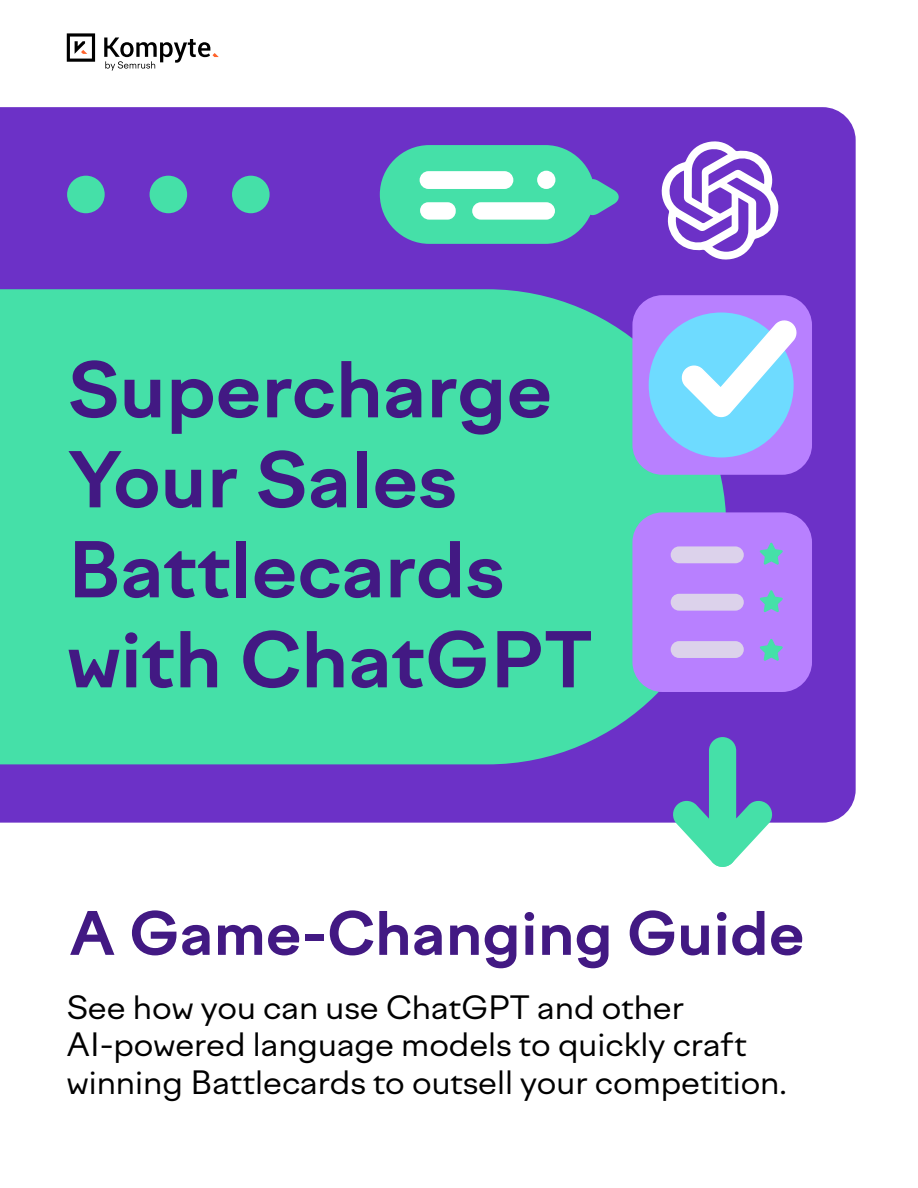
<style>
.page{position:relative;width:918px;height:1188px;background:#fff}
.page>*{position:absolute;margin:0;border:0;box-sizing:border-box;transform-origin:0 0}
.t1{font:700 75px/90px "Factor A";color:#421983;scale:1.05 1}
.t2{font:700 58.5px "Factor A";color:#421983;scale:1.05 1}
.t3{font:31.5px/37.8px "Factor A";color:#000;scale:1.05 1}
</style>
<div class="page">
<div style="left:0;top:107px;width:856px;height:716px;background:#6c31c7"></div>
<div style="left:0;top:289px;width:726px;height:475px;background:#45e0a8"></div>
<div style="left:632px;top:295px;width:180px;height:180px;background:#b880ff;border-radius:30px"></div>
<div style="left:649px;top:313px;width:145px;height:144px;background:#6edbff;border-radius:50%"></div>
<svg style="left:679px;top:318px;width:118px;height:100px"></svg>
<div style="left:632px;top:512px;width:180px;height:180px;background:#b880ff;border-radius:30px"></div>
<div style="left:671px;top:641px;width:73px;height:17px;background:#dcd2eb;border-radius:8px"></div>
<div style="left:671px;top:594px;width:73px;height:17px;background:#dcd2eb;border-radius:8px"></div>
<div style="left:671px;top:546px;width:73px;height:17px;background:#dcd2eb;border-radius:8px"></div>
<svg style="left:760px;top:543px;width:23px;height:22px"></svg>
<svg style="left:760px;top:590px;width:23px;height:22px"></svg>
<svg style="left:760px;top:639px;width:23px;height:22px"></svg>
<svg style="left:655px;top:140px;width:123px;height:121px"></svg>
<div style="left:380px;top:145px;width:215px;height:99px;background:#45e0a8;border-radius:49px"></div>
<div style="left:420px;top:171px;width:93px;height:18px;background:#fff;border-radius:9px"></div>
<div style="left:472px;top:202px;width:83px;height:18px;background:#fff;border-radius:9px"></div>
<svg style="left:420px;top:202px;width:36px;height:18px"></svg>
<div style="left:537px;top:171px;width:18px;height:18px;background:#fff;border-radius:50%"></div>
<svg style="left:589px;top:177px;width:31px;height:40px"></svg>
<svg style="left:669px;top:736px;width:107px;height:131px"></svg>
<div style="left:150px;top:176px;width:37px;height:37px;background:#45e0a8;border-radius:50%"></div>
<div style="left:232px;top:176px;width:38px;height:37px;background:#45e0a8;border-radius:50%"></div>
<div style="left:67px;top:176px;width:38px;height:37px;background:#45e0a8;border-radius:50%"></div>
<svg style="left:104px;top:38px;width:115px;height:33px"></svg>
<svg style="left:67px;top:33px;width:28px;height:29px"></svg>
<h1 class="t1" style="left:67px;top:349px;width:502px">Supercharge<br>Your Sales<br>Battlecards with ChatGPT</h1>
<h2 class="t2" style="left:69px;top:899px;width:702px">A Game-Changing Guide</h2>
<p class="t3" style="left:67px;top:990px;width:687px">See how you can use ChatGPT and other<br>AI-powered language models to quickly craft winning Battlecards to outsell your competition.</p>
</div>
